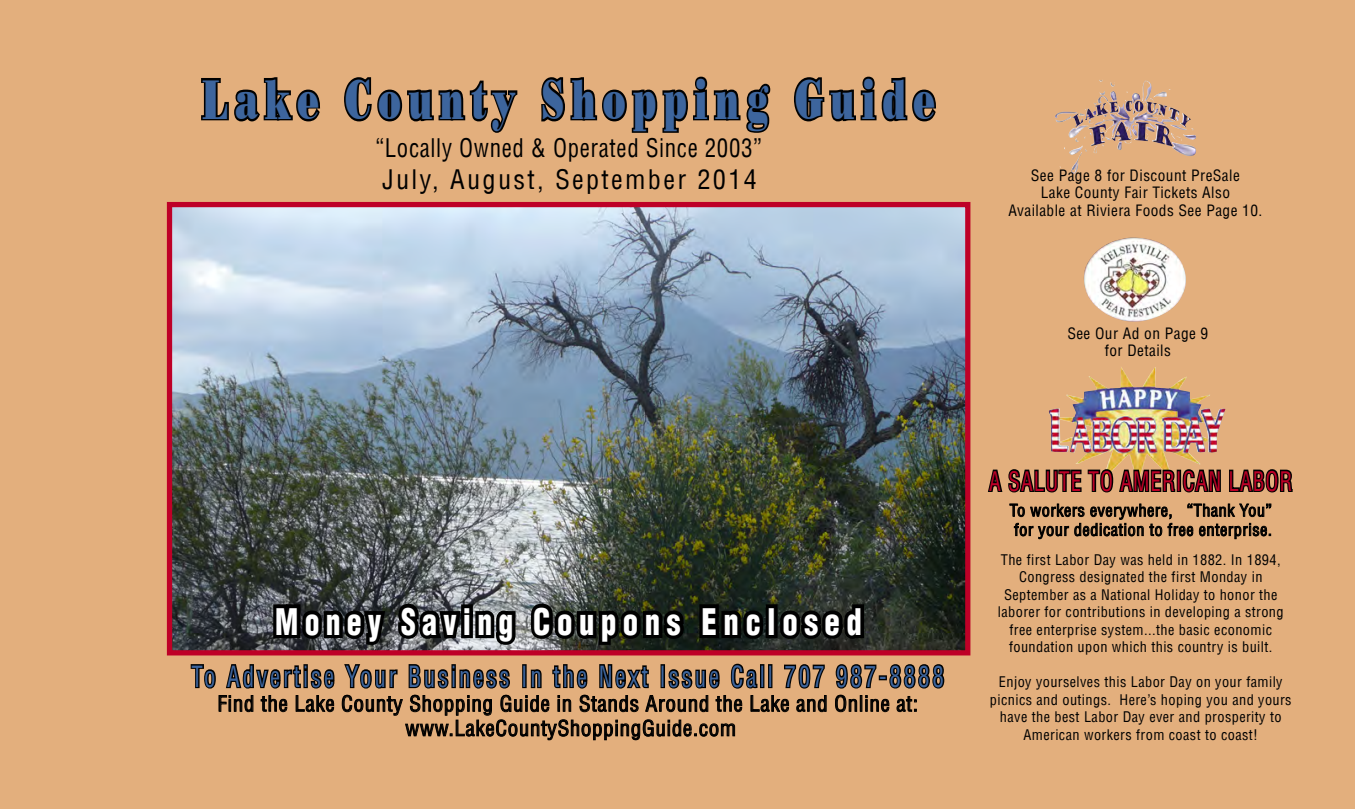
<style>
.page{position:relative;width:1355px;height:809px;background:#fff}
.page>*{position:absolute;margin:0;border:0;box-sizing:border-box;transform-origin:0 0}
.t1{font:56px "Poster Bodoni BT";letter-spacing:.2em;color:#3d659d;scale:.62 1}
.t2{font:35.7px "Switzerland Cond Black Plain";letter-spacing:.21em;color:#fff;scale:.83 1}
.t3{font:28.35px "Switzerland Condensed";letter-spacing:.13em;color:#3d659d;scale:.8 1}
.t4{font:26.25px "Switzerland Condensed";letter-spacing:.09em;color:#000}
.t5{font:26.25px "Switzerland Condensed";letter-spacing:.05em;color:#be0027;scale:.8 1}
.t6{font:25.03px "Switzerland Condensed";letter-spacing:.03em;color:#000;scale:.91 1}
.t7{font:21px/24.5px "Switzerland Condensed";letter-spacing:.03em;color:#000;text-align:center}
.t8{font:16.28px/19.2px "Switzerland Condensed";letter-spacing:.03em;color:#000}
.t9{font:15.22px/17.5px "Switzerland Condensed";letter-spacing:.03em;color:#000;text-align:center}
.t10{font:14.35px/17.5px "Switzerland Condensed";letter-spacing:.03em;color:#000;text-align:center}
</style>
<div class="page">
<div style="left:0;top:0;width:1354px;height:808px;background:#e3af7d"></div>
<img style="left:173px;top:208px;width:791px;height:441px">
<div style="left:167px;top:202px;width:803px;height:453px;border:5px solid #be0027"></div>
<svg style="left:199px;top:75px;width:123px;height:49px;background:#957352"></svg>
<svg style="left:342px;top:75px;width:177px;height:60px;background:#a6805b"></svg>
<svg style="left:539px;top:74px;width:234px;height:61px;background:#9c7856"></svg>
<svg style="left:792px;top:72px;width:145px;height:56px;background:#9b7755"></svg>
<img style="left:1047px;top:366px;width:178px;height:74px">
<svg style="left:189px;top:504px;width:759px;height:304px;background:#876f57"></svg>
<svg style="left:986px;top:440px;width:308px;height:302px;background:#d0a072"></svg>
<img style="left:1096px;top:79px;width:75px;height:34px">
<img style="left:1082px;top:237px;width:105px;height:87px">
<p class="t1" style="left:202px;top:65px;width:1183px">Lake County Shopping Guide</p>
<p class="t6" style="left:375px;top:132px;width:426px">“Locally Owned &amp; Operated Since 2003”</p>
<p class="t4" style="left:382px;top:163px;width:376px">July, August, September 2014</p>
<p class="t2" style="left:275px;top:599px;width:708px">Money Saving Coupons Enclosed</p>
<p class="t3" style="left:192px;top:658px;width:942px">To Advertise Your Business In the Next Issue Call 707 987-8888</p>
<p class="t7" style="left:217px;top:691px;width:702px">Find the Lake County Shopping Guide in Stands Around the Lake and Online at: www.LakeCountyShoppingGuide.com</p>
<p class="t9" style="left:1008px;top:166px;width:255px">See Page 8 for Discount PreSale<br>Lake County Fair Tickets Also<br>Available at Riviera Foods See Page 10.</p>
<p class="t9" style="left:1067px;top:324px;width:142px">See Our Ad on Page 9 for Details</p>
<p class="t5" style="left:989px;top:464px;width:380px">A SALUTE TO AMERICAN LABOR</p>
<p class="t8" style="left:1009px;top:500px;width:264px">To workers everywhere, “Thank You” for your dedication to free enterprise.</p>
<p class="t10" style="left:998px;top:550px;width:287px">The first Labor Day was held in 1882. In 1894, Congress designated the first Monday in September as a National Holiday to honor the laborer for contributions in developing a strong free enterprise system...the basic economic foundation upon which this country is built.</p>
<p class="t10" style="left:990px;top:673px;width:303px">Enjoy yourselves this Labor Day on your family picnics and outings. Here’s hoping you and yours have the best Labor Day ever and prosperity to American workers from coast to coast!</p>
</div>
